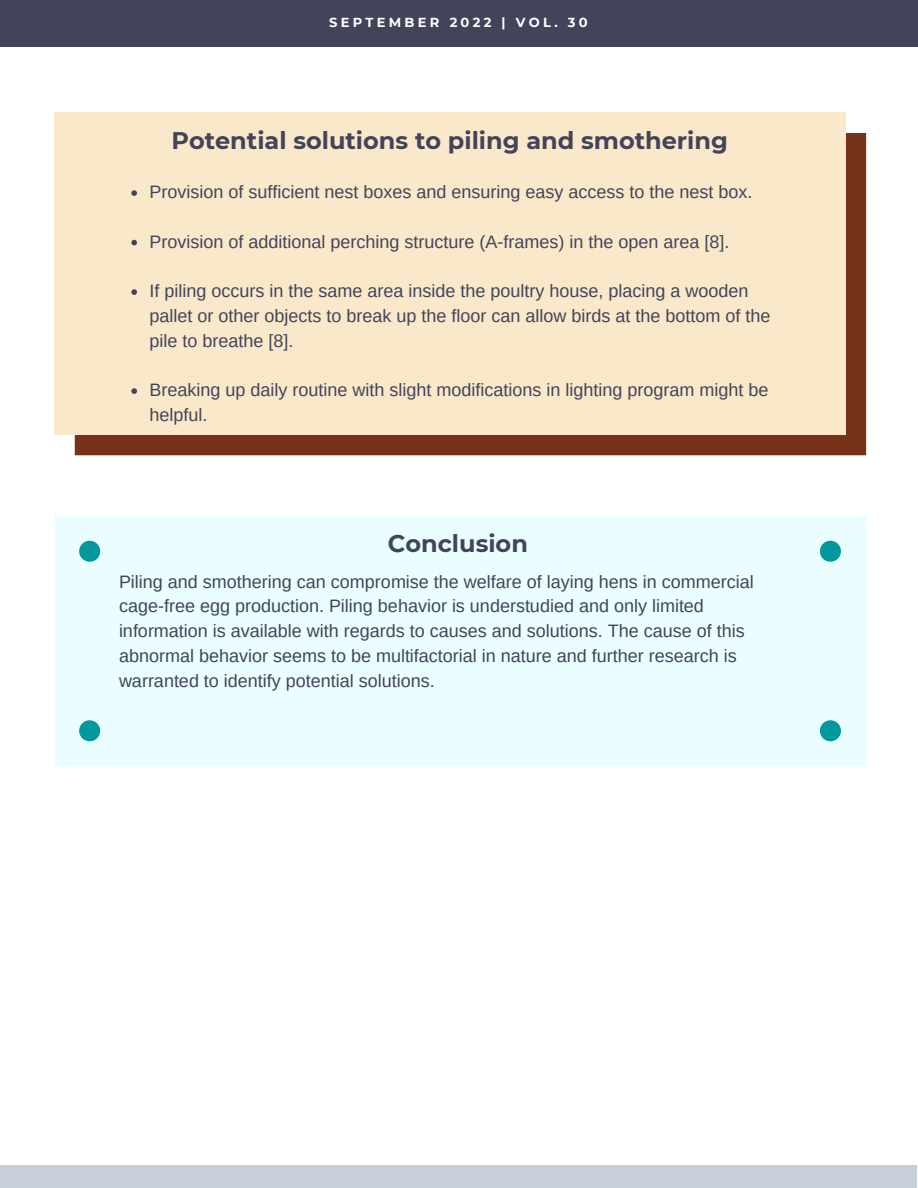
<style>
.page{position:relative;width:918px;height:1188px;background:#fff}
.page>*{position:absolute;margin:0;border:0;box-sizing:border-box;transform-origin:0 0}
.t1{font:700 24px "Montserrat";color:#424459}
.t2{font:18px/24.8px "Arimo";color:#424459}
.t3{font:700 13.05px "Montserrat";letter-spacing:.25em;color:#fff}
</style>
<div class="page">
<div style="left:0;top:0;width:918px;height:46px;background:#424459"></div>
<div style="left:0;top:1165px;width:917px;height:23px;background:#c7d0d8"></div>
<div style="left:75px;top:133px;width:791px;height:322px;background:#763218"></div>
<div style="left:54px;top:112px;width:791px;height:322px;background:#fae8ca"></div>
<div style="left:54px;top:516px;width:812px;height:250px;background:#eafeff"></div>
<div style="left:79px;top:541px;width:21px;height:21px;background:#03989e;border-radius:50%"></div>
<div style="left:820px;top:541px;width:21px;height:21px;background:#03989e;border-radius:50%"></div>
<div style="left:820px;top:720px;width:21px;height:21px;background:#03989e;border-radius:50%"></div>
<div style="left:79px;top:720px;width:21px;height:21px;background:#03989e;border-radius:50%"></div>
<svg style="left:131px;top:190px;width:6px;height:6px"></svg>
<svg style="left:131px;top:240px;width:6px;height:5px"></svg>
<svg style="left:131px;top:289px;width:6px;height:6px"></svg>
<svg style="left:131px;top:388px;width:6px;height:6px"></svg>
<p class="t3" style="left:329px;top:15px;width:260px">SEPTEMBER 2022 | VOL. 30</p>
<h1 class="t1" style="left:171px;top:126px;width:558px">Potential solutions to piling and smothering</h1>
<p class="t2" style="left:150px;top:180px;width:604px">Provision of sufficient nest boxes and ensuring easy access to the nest box.</p>
<p class="t2" style="left:150px;top:229px;width:581px">Provision of additional perching structure (A-frames) in the open area [8].</p>
<p class="t2" style="left:150px;top:279px;width:622px">If piling occurs in the same area inside the poultry house, placing a wooden pallet or other objects to break up the floor can allow birds at the bottom of the pile to breathe [8].</p>
<p class="t2" style="left:150px;top:378px;width:620px">Breaking up daily routine with slight modifications in lighting program might be helpful.</p>
<h1 class="t1" style="left:388px;top:529px;width:142px">Conclusion</h1>
<p class="t2" style="left:119px;top:569px;width:636px">Piling and smothering can compromise the welfare of laying hens in commercial cage-free egg production. Piling behavior is understudied and only limited information is available with regards to causes and solutions. The cause of this abnormal behavior seems to be multifactorial in nature and further research is warranted to identify potential solutions.</p>
</div>
